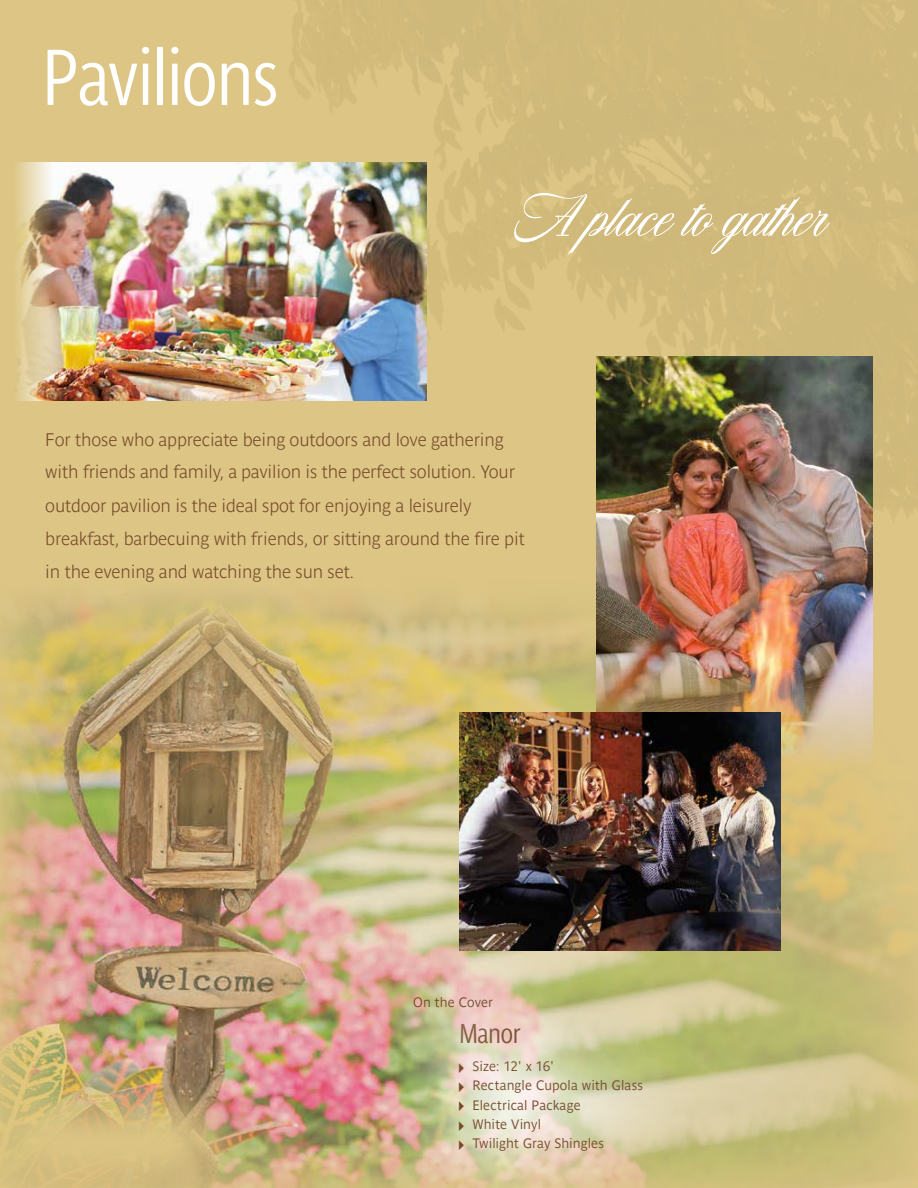
<style>
.page{position:relative;width:918px;height:1188px;background:#ddc685}
.page>*{position:absolute;margin:0;border:0;box-sizing:border-box;transform-origin:0 0}
.t1{font:78px "Parisine Std Narr Gris";letter-spacing:-.02em;color:#fff}
.t2{font:700 60px "Nautica";color:#fff}
.t3{font:27px "Parisine Std Narr Gris";letter-spacing:-.015em;color:#764b2c}
.t4{font:700 18px/33px "Parisine Std Clair";letter-spacing:-.01em;color:#764b2c}
.t5{font:13.5px/19.4px "Parisine Std Gris";letter-spacing:.005em;color:#764b2c}
</style>
<div class="page">
<img style="left:289px;top:0;width:629px;height:570px">
<img style="left:0;top:570px;width:917px;height:618px">
<img style="left:17px;top:162px;width:410px;height:239px">
<img style="left:597px;top:356px;width:275px;height:414px">
<img style="left:459px;top:713px;width:321px;height:237px">
<img style="left:0;top:1059px;width:259px;height:129px">
<svg style="left:383px;top:951px;width:330px;height:237px;background:#d1c99a"></svg>
<img style="left:343px;top:922px;width:220px;height:160px">
<svg style="left:459px;top:1063px;width:34px;height:52px;background:#eae2d3"></svg>
<svg style="left:459px;top:1121px;width:34px;height:33px"></svg>
<h1 class="t1" style="left:42px;top:32px;width:239px">Pavilions</h1>
<h2 class="t2" style="left:517px;top:180px;width:318px">A place to gather</h2>
<p class="t4" style="left:45px;top:423px;width:471px;line-height:32px">For those who appreciate being outdoors and love gathering with friends and family, a pavilion is the perfect solution. Your</p>
<p class="t4" style="left:45px;top:489px;width:481px">outdoor pavilion is the ideal spot for enjoying a leisurely breakfast, barbecuing with friends, or sitting around the fire pit in the evening and watching the sun set.</p>
<p class="t5" style="left:413px;top:992px;width:81px">On the Cover</p>
<h3 class="t3" style="left:459px;top:1018px;width:63px">Manor</h3>
<p class="t5" style="left:472px;top:1057px;width:172px">Size: 12' x 16'<br>Rectangle Cupola with Glass<br>Electrical Package<br>White Vinyl<br>Twilight Gray Shingles</p>
</div>
